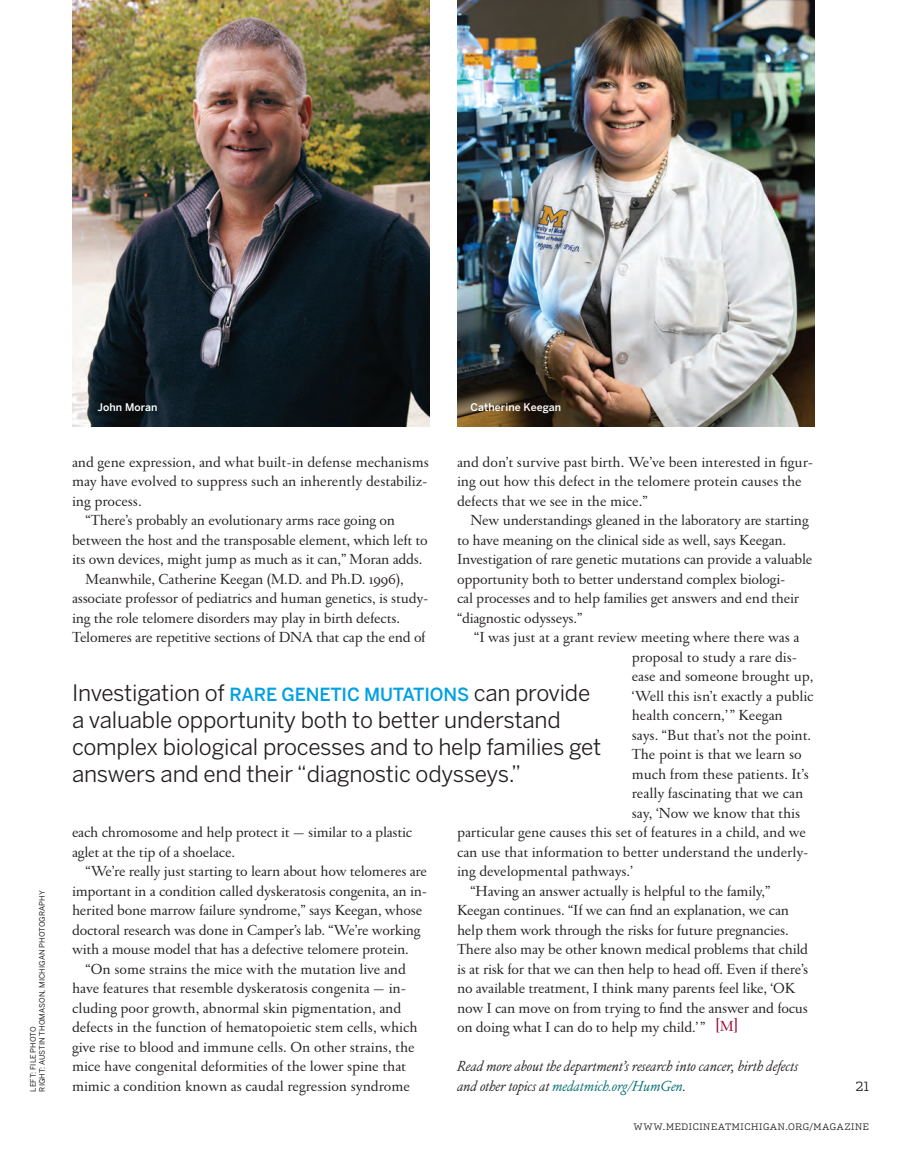
<style>
.page{position:relative;width:905px;height:1175px;background:#fff}
.page>*{position:absolute;margin:0;border:0;box-sizing:border-box;transform-origin:0 0}
.t1{font:22.5px/27px "Benton Sans";letter-spacing:-.01em;color:#231f20}
.t2{font:15.75px/19.5px "Garamond FB Text";letter-spacing:-.01em;color:#231f20}
.t3{font:italic 15.75px/19.5px "Garamond FB Text";letter-spacing:-.01em;color:#231f20}
.t4{font:15.75px "Garamond FB Text";color:#98012d}
.t5{font:300 12.75px "Dispatch";color:#231f20}
.t6{font:500 10.5px "Benton Sans";letter-spacing:.01em;color:#fff}
.t7{font:300 9px "Dispatch";letter-spacing:.07em;color:#231f20}
.t8{font:7.5px "Benton Sans Regluar";letter-spacing:.01em;color:#231f20}
.s1{color:#006b6e}
.s2{font-weight:500;font-size:18px;color:#00a0e2}
</style>
<div class="page">
<img style="left:72px;top:0;width:358px;height:427px">
<img style="left:457px;top:0;width:357px;height:427px">
<p class="t8" style="left:38px;top:905px;width:17px;rotate:-90deg">phy</p>
<p class="t8" style="left:38px;top:991px;width:55px;rotate:-90deg">,mich igan photogra</p>
<p class="t8" style="left:29px;top:1091px;width:66px;rotate:-90deg">LEFT: FI LE PHOTO</p>
<p class="t8" style="left:38px;top:1045px;width:15px;rotate:-90deg">in thomason</p>
<p class="t8" style="left:38px;top:1068px;width:14px;rotate:-90deg">: Aust</p>
<p class="t8" style="left:38px;top:1091px;width:13px;rotate:-90deg">right</p>
<p class="t6" style="left:98px;top:401px;width:62px">John Moran</p>
<p class="t6" style="left:470px;top:401px;width:92px">Catherine Keegan</p>
<p class="t2" style="left:457px;top:453px;width:357px">and don’t survive past birth. We’ve been interested in figur&shy;ing out how this defect in the telomere protein causes the defects that we see in the mice.”</p>
<p class="t2" style="left:457px;top:511px;width:357px;text-indent:13px">New understandings gleaned in the laboratory are starting to have meaning on the clinical side as well, says Keegan.<br>Investigation of rare genetic mutations can provide a valuable opportunity both to better understand complex biologi-<br>cal processes and to help families get answers and end their “diagnostic odysseys.”</p>
<p class="t2" style="left:474px;top:628px;width:327px">“I was just at a grant review meeting where there was a</p>
<p class="t2" style="left:632px;top:648px;width:167px">proposal to study a rare dis-</p>
<p class="t2" style="left:632px;top:667px;width:183px">ease and someone brought up,</p>
<p class="t2" style="left:632px;top:687px;width:183px">‘Well this isn’t exactly a public</p>
<p class="t2" style="left:632px;top:706px;width:152px">health concern,’” Keegan</p>
<p class="t2" style="left:632px;top:726px;width:181px">says. “But that’s not the point.</p>
<p class="t2" style="left:632px;top:745px;width:171px">The point is that we learn so</p>
<p class="t2" style="left:632px;top:765px;width:178px">much from these patients. It’s</p>
<p class="t2" style="left:632px;top:784px;width:173px">really fascinating that we can</p>
<p class="t2" style="left:632px;top:804px;width:170px">say, ‘Now we know that this</p>
<p class="t2" style="left:457px;top:823px;width:350px">particular gene causes this set of features in a child, and we</p>
<p class="t2" style="left:457px;top:843px;width:353px">can use that information to better understand the underly-</p>
<p class="t2" style="left:457px;top:862px;width:177px">ing developmental pathways.’</p>
<p class="t2" style="left:470px;top:882px;width:301px">“Having an answer actually is helpful to the family,”</p>
<p class="t2" style="left:457px;top:901px;width:334px">Keegan continues. “If we can find an explanation, we can</p>
<p class="t2" style="left:457px;top:921px;width:333px">help them work through the risks for future pregnancies.</p>
<p class="t2" style="left:457px;top:940px;width:352px">There also may be other known medical problems that child</p>
<p class="t2" style="left:457px;top:960px;width:353px">is at risk for that we can then help to head off. Even if there’s</p>
<p class="t2" style="left:457px;top:979px;width:340px">no available treatment, I think many parents feel like, ‘OK</p>
<p class="t2" style="left:457px;top:999px;width:352px">now I can move on from trying to find the answer and focus</p>
<p class="t2" style="left:457px;top:1018px;width:250px">on doing what I can do to help my child.’”</p>
<p class="t3" style="left:457px;top:1057px;width:343px">Read more about the department’s research into cancer, birth defects and other topics at <span class="s1">medatmich.org/HumGen</span>.</p>
<p class="t2" style="left:72px;top:453px;width:358px">and gene expression, and what built-in defense mechanisms</p>
<p class="t2" style="left:72px;top:472px;width:357px">may have evolved to suppress such an inherently destabiliz-</p>
<p class="t2" style="left:72px;top:492px;width:71px">ing process.</p>
<p class="t2" style="left:85px;top:511px;width:311px">“There’s probably an evolutionary arms race going on</p>
<p class="t2" style="left:72px;top:531px;width:357px">between the host and the transposable element, which left to</p>
<p class="t2" style="left:72px;top:550px;width:352px">its own devices, might jump as much as it can,” Moran adds.</p>
<p class="t2" style="left:85px;top:570px;width:320px">Meanwhile, Catherine Keegan (M.D. and Ph.D. 1996),</p>
<p class="t2" style="left:72px;top:589px;width:358px">associate professor of pediatrics and human genetics, is study-</p>
<p class="t2" style="left:72px;top:609px;width:329px">ing the role telomere disorders may play in birth defects.</p>
<p class="t2" style="left:72px;top:628px;width:355px">Telomeres are repetitive sections of DNA that cap the end of</p>
<h1 class="t1" style="left:72px;top:679px;width:531px">Investigation of <span class="s2">rare geneti c mutati ons</span> can provide a valuable opportunity both to better understand complex biological processes and to help families get answers and end their “diagnostic odysseys.”</h1>
<p class="t2" style="left:72px;top:823px;width:342px">each chromosome and help protect it — similar to a plastic aglet at the tip of a shoelace.</p>
<p class="t2" style="left:72px;top:862px;width:356px;text-indent:13px">“We’re really just starting to learn about how telomeres are important in a condition called dyskeratosis congenita, an in&shy;herited bone marrow failure syndrome,” says Keegan, whose doctoral research was done in Camper’s lab. “We’re working with a mouse model that has a defective telomere protein.</p>
<p class="t2" style="left:72px;top:960px;width:347px;text-indent:13px">“On some strains the mice with the mutation live and have features that resemble dyskeratosis congenita — in&shy;cluding poor growth, abnormal skin pigmentation, and defects in the function of hematopoietic stem cells, which give rise to blood and immune cells. On other strains, the mice have congenital deformities of the lower spine that mimic a condition known as caudal regression syndrome</p>
<p class="t4" style="left:715px;top:1015px;width:25px">[M ]</p>
<p class="t5" style="left:856px;top:1078px;width:14px">21</p>
<p class="t7" style="left:633px;top:1121px;width:237px">WWW.MEDICINEATMICHIGAN.ORG/MAGAZINE</p>
</div>
